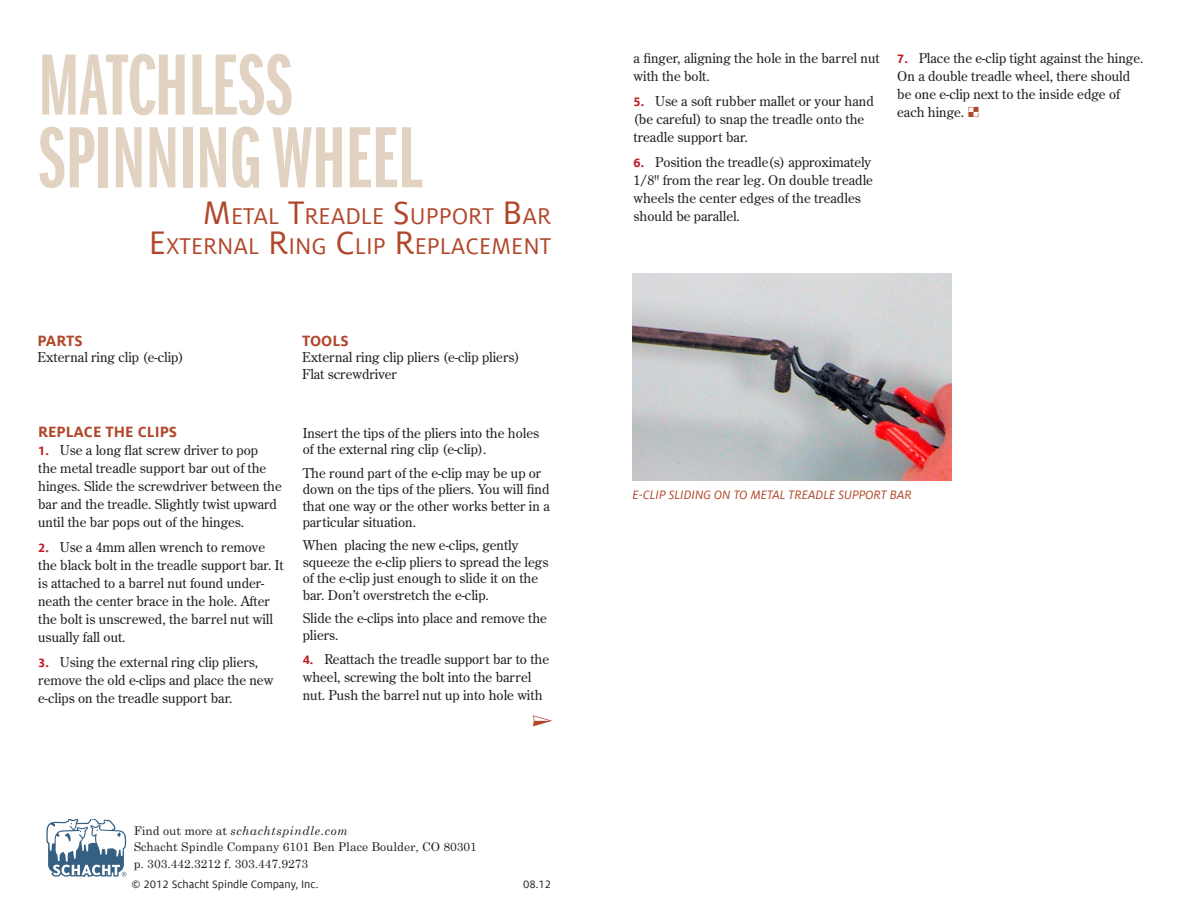
<style>
.page{position:relative;width:1188px;height:918px;background:#fff}
.page>*{position:absolute;margin:0;border:0;box-sizing:border-box;transform-origin:0 0}
.title_cover{font:90px "ITC Franklin Gothic Std Dm X Cp";color:#e1d2c2}
.title_inside_second{font:25.2px/30px "Milo Offc";color:#b1472a;text-align:right}
.section_header{font:700 16.5px "Milo Offc";color:#b1472a}
.paragraph_-_numbered{font:13.5px/18px "Century Old Style Std";color:#231f20}
.paragraph{font:13.5px/16.5px "Century Old Style Std";color:#231f20}
.paragraph_-_tight{font:13.5px "Century Old Style Std";color:#231f20}
.figure_label{font:italic 13.5px "Milo Offc";color:#b1472a}
.call-out{font:12px "Century Schoolbook";color:#231f20}
.paragraph-2{font:12px "Milo Offc";color:#231f20}
.call-out-2{font:italic 12px "Century Schoolbook";letter-spacing:.05em;color:#231f20}
.t1{font:7.2px "Myriad Pro";color:#231f20}
.s1{font-size:36px}
.s2{font-family:"Milo Offc";font-weight:700;color:#be1e23}
.s3{font-style:normal}
.s4{color:#b1472a}
</style>
<div class="page">
<svg style="left:46px;top:819px;width:81px;height:58px"></svg>
<img style="left:633px;top:273px;width:318px;height:207px">
<p class="title_cover" style="left:38px;top:36px;width:256px">MATCHLESS</p>
<p class="title_cover" style="left:38px;top:109px;width:384px">SPINNING WHEEL</p>
<p class="title_inside_second" style="left:149px;top:201px;width:404px"><span class="s1">M</span>ETAL <span class="s1">T</span>READLE <span class="s1">S</span>UPPORT <span class="s1">B</span>AR<br><span class="s1">E</span>XTERNAL <span class="s1">R</span>ING <span class="s1">C</span>LIP <span class="s1">R</span>EPLACEMENT</p>
<p class="section_header" style="left:38px;top:331px;width:47px">PARTS</p>
<p class="paragraph_-_tight" style="left:38px;top:348px;width:148px">External ring clip (e-clip)</p>
<p class="section_header" style="left:302px;top:331px;width:48px">TOOLS</p>
<p class="paragraph_-_tight" style="left:302px;top:348px;width:219px">External ring clip pliers (e-clip pliers)</p>
<p class="paragraph_-_tight" style="left:302px;top:365px;width:96px">Flat screwdriver</p>
<p class="section_header" style="left:38px;top:423px;width:140px">REPLACE THE CLIPS</p>
<p class="paragraph_-_numbered" style="left:38px;top:441px;width:245px"><span class="s2">1.</span> Use a long flat screw driver to pop<br>the metal treadle support bar out of the hinges. Slide the screwdriver between the bar and the treadle. Slightly twist upward until the bar pops out of the hinges.</p>
<p class="paragraph_-_numbered" style="left:38px;top:538px;width:247px"><span class="s2">2.</span> Use a 4mm allen wrench to remove the black bolt in the treadle support bar. It is attached to a barrel nut found under&shy;neath the center brace in the hole. After the bolt is unscrewed, the barrel nut will usually fall out.</p>
<p class="paragraph_-_numbered" style="left:38px;top:653px;width:237px"><span class="s2">3.</span> Using the external ring clip pliers, remove the old e-clips and place the new e-clips on the treadle support bar.</p>
<p class="t1" style="left:67px;top:689px;width:36px">67 60 36 0</p>
<p class="t1" style="left:165px;top:689px;width:36px">30 0 100 10</p>
<p class="paragraph" style="left:303px;top:425px;width:238px">Insert the tips of the pliers into the holes of the external ring clip (e-clip).</p>
<p class="paragraph" style="left:303px;top:464px;width:248px">The round part of the e-clip may be up or down on the tips of the pliers. You will find that one way or the other works better in a particular situation.</p>
<p class="paragraph" style="left:303px;top:537px;width:247px">When placing the new e-clips, gently squeeze the e-clip pliers to spread the legs of the e-clip just enough to slide it on the bar. Don’t overstretch the e-clip.</p>
<p class="paragraph" style="left:303px;top:610px;width:246px">Slide the e-clips into place and remove the pliers.</p>
<p class="paragraph_-_numbered" style="left:303px;top:650px;width:248px"><span class="s2">4.</span> Reattach the treadle support bar to the wheel, screwing the bolt into the barrel nut. Push the barrel nut up into hole with</p>
<p class="call-out-2" style="left:134px;top:822px;width:216px"><span class="s3">Find out more at</span> schachtspindle.com</p>
<p class="call-out" style="left:134px;top:837px;width:344px">Schacht Spindle Company 6101 Ben Place Boulder, CO 80301</p>
<p class="call-out" style="left:134px;top:854px;width:176px">p. 303.442.3212 f. 303.447.9273</p>
<p class="paragraph-2" style="left:132px;top:878px;width:188px">© 2012 Schacht Spindle Company, Inc.</p>
<p class="paragraph-2" style="left:523px;top:878px;width:30px">08.12</p>
<p class="t1" style="left:164px;top:884px;width:32px">22 70 94 5</p>
<p class="paragraph_-_numbered" style="left:634px;top:49px;width:248px">a finger, aligning the hole in the barrel nut with the bolt.</p>
<p class="paragraph_-_numbered" style="left:634px;top:92px;width:242px"><span class="s2">5.</span> Use a soft rubber mallet or your hand (be careful) to snap the treadle onto the treadle support bar.</p>
<p class="paragraph_-_numbered" style="left:634px;top:153px;width:241px"><span class="s2">6.</span> Position the treadle(s) approximately 1/8" from the rear leg. On double treadle wheels the center edges of the treadles should be parallel.</p>
<p class="paragraph_-_numbered" style="left:897px;top:49px;width:248px"><span class="s2">7.</span> Place the e-clip tight against the hinge.<br>On a double treadle wheel, there should be one e-clip next to the inside edge of each hinge. <span class="s4">•</span></p>
<p class="figure_label" style="left:633px;top:487px;width:281px">E-CLIP SLIDING ON TO METAL TREADLE SUPPORT BAR</p>
</div>
